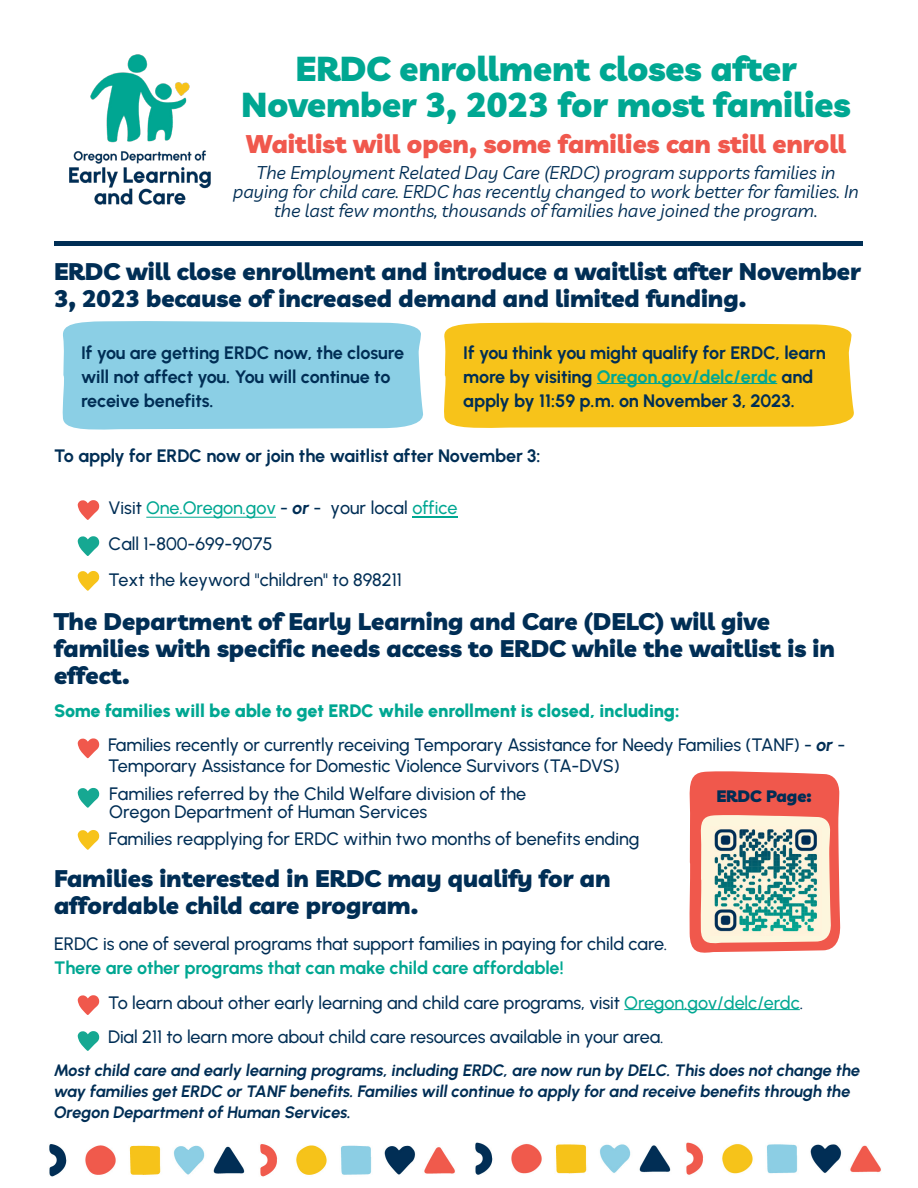
<style>
.page{position:relative;width:918px;height:1188px;background:#fff}
.page>*{position:absolute;margin:0;border:0;box-sizing:border-box;transform-origin:0 0}
.t1{font:900 34.5px/36px "Livvic";color:#00a792;text-align:center}
.t2{font:900 25.5px "Livvic";color:#f0584d}
.List_Paragraph{font:900 24px/27px "Livvic";color:#002e55}
.List_Paragraph-2{font:500 18px/36px "Urbanist";color:#002e55}
.List_Paragraph-3{font:700 18px/24px "Urbanist";letter-spacing:-.01em;color:#002e55}
.t3{font:italic 18px/19.4px "Livvic";color:#002e55;text-align:center}
.t4{font:900 18px "Urbanist";letter-spacing:-.01em;color:#00a792}
.List_Paragraph-4{font:italic 700 16.5px/21px "Urbanist";letter-spacing:-.01em;color:#002e55}
.t5{font:900 16.5px "Livvic";color:#002e55}
.s1{color:#00a792}
.s2{font-weight:700;font-style:italic}
.s3{font-weight:700;color:#00a792}
</style>
<div class="page">
<div style="left:444px;top:322px;width:410px;height:106px;background:#f7c31a"></div>
<div style="left:62px;top:321px;width:361px;height:109px;background:#8bcfe5"></div>
<hr style="left:624px;top:1009px;width:176px;height:1px;background:#00a792">
<img style="left:69px;top:54px;width:142px;height:151px">
<svg style="left:78px;top:500px;width:22px;height:20px"></svg>
<svg style="left:78px;top:536px;width:22px;height:20px"></svg>
<svg style="left:78px;top:571px;width:22px;height:20px"></svg>
<svg style="left:78px;top:738px;width:22px;height:20px"></svg>
<svg style="left:78px;top:787px;width:22px;height:21px"></svg>
<svg style="left:78px;top:830px;width:22px;height:20px"></svg>
<svg style="left:78px;top:995px;width:22px;height:20px"></svg>
<svg style="left:78px;top:1031px;width:22px;height:20px"></svg>
<svg style="left:689px;top:771px;width:152px;height:182px;background:#f48d7f"></svg>
<div style="left:711px;top:827px;width:111px;height:109px;background:#fff4db"></div>
<img style="left:714px;top:829px;width:103px;height:103px">
<hr style="left:597px;top:383px;width:180px;height:1px;background:#00a792">
<div style="left:55px;top:241px;width:808px;height:5px;background:#002e55"></div>
<img style="left:49px;top:1144px;width:406px;height:33px">
<img style="left:475px;top:1142px;width:406px;height:33px">
<hr style="left:146px;top:517px;width:130px;height:1px;background:#00a792">
<hr style="left:412px;top:517px;width:46px;height:1px;background:#00a792">
<p class="t1" style="left:241px;top:47px;width:611px">ERDC enrollment closes after<br>November 3, 2023 for most families</p>
<p class="t2" style="left:246px;top:123px;width:602px">Waitlist will open, some families can still enroll</p>
<p class="t3" style="left:233px;top:161px;width:627px">The Employment Related Day Care (ERDC) program supports families in paying for child care. ERDC has recently changed to work better for families. In the last few months, thousands of families have joined the program.</p>
<p class="List_Paragraph" style="left:54px;top:256px;width:808px">ERDC will close enrollment and introduce a waitlist after November<br>3, 2023 because of increased demand and limited funding.</p>
<p class="List_Paragraph-3" style="left:81px;top:340px;width:325px">If you are getting ERDC now, the closure will not affect you. You will continue to receive benefits.</p>
<p class="List_Paragraph-3" style="left:463px;top:340px;width:364px">If you think you might qualify for ERDC, learn more by visiting <span class="s1">Oregon.gov/delc/erdc</span> and apply by 11:59 p.m. on November 3, 2023.</p>
<p class="List_Paragraph-3" style="left:54px;top:444px;width:488px">To apply for ERDC now or join the waitlist after November 3:</p>
<p class="List_Paragraph-2" style="left:109px;top:490px;width:351px">Visit <span class="s1">One.Oregon.gov</span> - <span class="s2">or</span> - your local <span class="s1">office<br></span>Call 1-800-699-9075<br>Text the keyword "children" to 898211</p>
<p class="List_Paragraph" style="left:54px;top:605px;width:783px">The Department of Early Learning and Care (DELC) will give families with specific needs access to ERDC while the waitlist is in effect.</p>
<p class="t4" style="left:54px;top:699px;width:627px">Some families will be able to get ERDC while enrollment is closed, including:</p>
<p class="List_Paragraph-2" style="left:108px;top:727px;width:739px">Families recently or currently receiving Temporary Assistance for Needy Families (TANF) - <span class="s2">or</span> -</p>
<p class="List_Paragraph-2" style="left:108px;top:748px;width:514px">Temporary Assistance for Domestic Violence Survivors (TA-DVS)</p>
<p class="List_Paragraph-2" style="left:109px;top:784px;width:418px;line-height:18px">Families referred by the Child Welfare division of the<br>Oregon Department of Human Services</p>
<p class="t5" style="left:716px;top:783px;width:97px">ERDC Page:</p>
<p class="List_Paragraph-2" style="left:108px;top:820px;width:533px">Families reapplying for ERDC within two months of benefits ending</p>
<p class="List_Paragraph" style="left:54px;top:863px;width:558px">Families interested in ERDC may qualify for an affordable child care program.</p>
<p class="List_Paragraph-2" style="left:54px;top:931px;width:615px;line-height:24px">ERDC is one of several programs that support families in paying for child care.<br><span class="s3">There are other programs that can make child care affordable!</span></p>
<p class="List_Paragraph-2" style="left:108px;top:984px;width:697px">To learn about other early learning and child care programs, visit <span class="s1">Oregon.gov/delc/erdc</span>.</p>
<p class="List_Paragraph-2" style="left:108px;top:1018px;width:557px">Dial 211 to learn more about child care resources available in your area.</p>
<p class="List_Paragraph-4" style="left:54px;top:1059px;width:808px">Most child care and early learning programs, including ERDC, are now run by DELC. This does not change the way families get ERDC or TANF benefits. Families will continue to apply for and receive benefits through the<br>Oregon Department of Human Services.</p>
</div>
